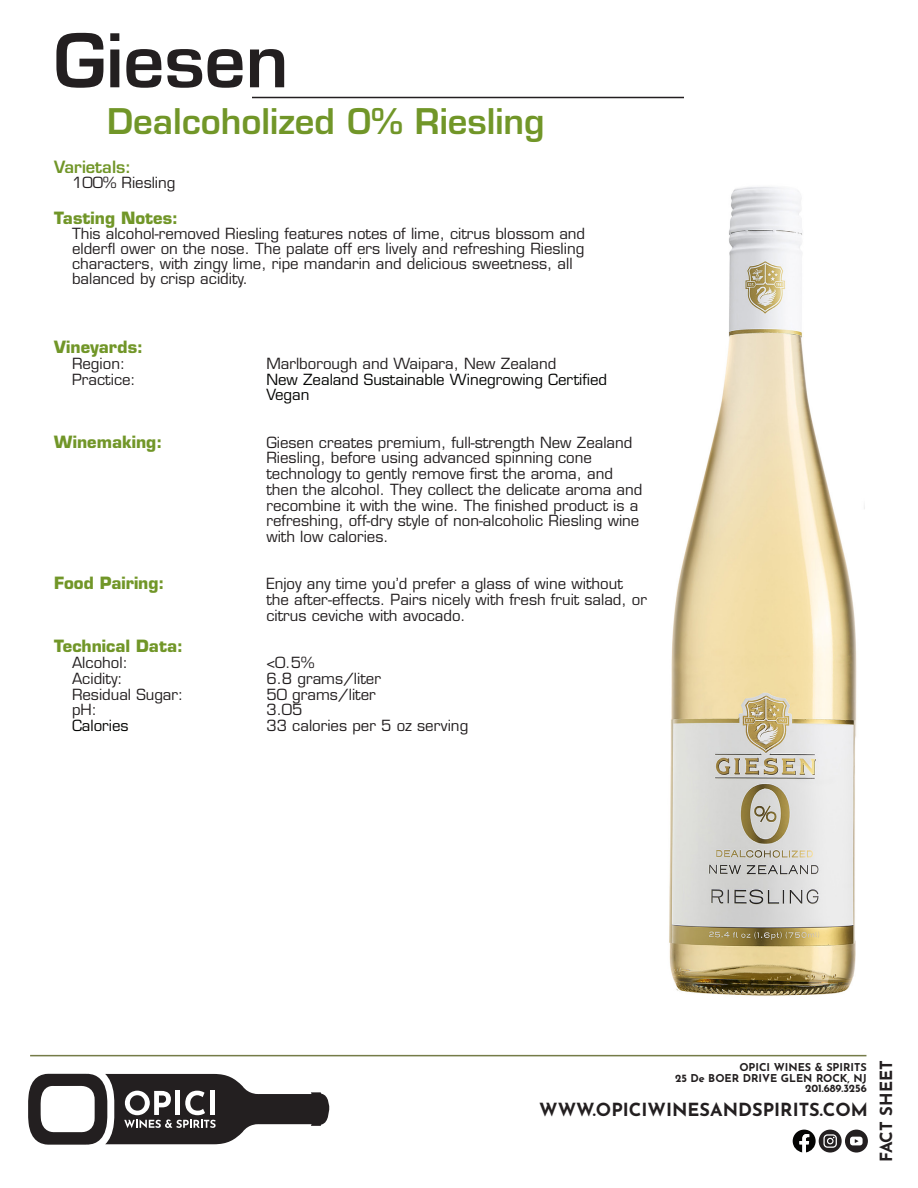
<style>
.page{position:relative;width:918px;height:1188px;background:#fff}
.page>*{position:absolute;margin:0;border:0;box-sizing:border-box;transform-origin:0 0}
.t1{font:600 72px "Eurostile LT Std";color:#231f20}
.t2{font:600 34.5px "Eurostile LT Std";color:#719628}
.t3{font:700 18.15px "Josefin Sans";color:#231f20}
.t4{font:700 16.8px "Josefin Sans";color:#231f20}
.t5{font:700 16.5px "Eurostile LT Std";color:#719628}
.t6{font:600 16.5px "Eurostile LT Std";color:#719628}
.t7{font:15px/15.8px "Eurostile LT Std";color:#231f20}
.t8{font:15px "Eurostile LT Std";color:#040503}
.t9{font:700 10.8px/10.6px "Josefin Sans";color:#231f20;text-align:right}
</style>
<div class="page">
<hr style="left:252px;top:97px;width:432px;height:1px;background:#231f20">
<hr style="left:30px;top:1055px;width:836px;height:1px;background:#757b48">
<svg style="left:28px;top:1074px;width:301px;height:71px"></svg>
<div style="left:819px;top:1130px;width:23px;height:23px;background:#231f20;border-radius:50%"></div>
<div style="left:845px;top:1130px;width:23px;height:23px;background:#231f20;border-radius:50%"></div>
<svg style="left:850px;top:1137px;width:13px;height:8px"></svg>
<svg style="left:823px;top:1134px;width:14px;height:14px"></svg>
<svg style="left:793px;top:1130px;width:23px;height:23px"></svg>
<img style="left:669px;top:187px;width:196px;height:809px">
<p class="t1" style="left:54px;top:16px;width:236px">Giesen</p>
<p class="t2" style="left:107px;top:99px;width:439px">Dealcoholized 0% Riesling</p>
<p class="t6" style="left:54px;top:157px;width:79px">Varietals:</p>
<p class="t7" style="left:72px;top:175px;width:105px">100% Riesling</p>
<p class="t5" style="left:54px;top:208px;width:126px">Tasting Notes:</p>
<p class="t7" style="left:72px;top:226px;width:515px">This alcohol-removed Riesling features notes of lime, citrus blossom and</p>
<p class="t7" style="left:72px;top:241px;width:514px">elderfl ower on the nose. The palate off ers lively and refreshing Riesling</p>
<p class="t7" style="left:72px;top:256px;width:502px">characters, with zingy lime, ripe mandarin and delicious sweetness, all</p>
<p class="t7" style="left:72px;top:271px;width:177px">balanced by crisp acidity.</p>
<p class="t5" style="left:54px;top:337px;width:91px">Vineyards:</p>
<p class="t7" style="left:72px;top:356px;width:55px">Region:</p>
<p class="t7" style="left:72px;top:371px;width:65px">Practice:</p>
<p class="t5" style="left:54px;top:431px;width:110px">Winemaking:</p>
<p class="t5" style="left:54px;top:573px;width:112px">Food Pairing:</p>
<p class="t5" style="left:54px;top:636px;width:130px">Technical Data:</p>
<p class="t7" style="left:72px;top:655px;width:57px">Alcohol:</p>
<p class="t7" style="left:72px;top:671px;width:52px">Acidity:</p>
<p class="t7" style="left:72px;top:686px;width:113px">Residual Sugar:</p>
<p class="t7" style="left:72px;top:702px;width:27px">pH:</p>
<p class="t8" style="left:72px;top:717px;width:58px">Calories</p>
<p class="t7" style="left:266px;top:356px;width:292px">Marlborough and Waipara, New Zealand</p>
<p class="t8" style="left:266px;top:370px;width:342px">New Zealand Sustainable Winegrowing Certified</p>
<p class="t8" style="left:266px;top:386px;width:45px">Vegan</p>
<p class="t7" style="left:266px;top:434px;width:368px">Giesen creates premium, full-strength New Zealand<br>Riesling, before using advanced spinning cone technology to gently remove first the aroma, and</p>
<p class="t7" style="left:266px;top:482px;width:378px">then the alcohol. They collect the delicate aroma and recombine it with the wine. The finished product is a refreshing, off-dry style of non-alcoholic Riesling wine with low calories.</p>
<p class="t7" style="left:266px;top:576px;width:382px">Enjoy any time you’d prefer a glass of wine without the after-effects. Pairs nicely with fresh fruit salad, or citrus ceviche with avocado.</p>
<p class="t7" style="left:266px;top:655px;width:49px">&lt;0.5%</p>
<p class="t7" style="left:266px;top:671px;width:116px">6.8 grams/liter</p>
<p class="t7" style="left:266px;top:686px;width:111px">50 grams/liter</p>
<p class="t7" style="left:266px;top:702px;width:38px">3.05</p>
<p class="t7" style="left:266px;top:718px;width:203px">33 calories per 5 oz serving</p>
<p class="t9" style="left:675px;top:1060px;width:193px">OPICI WINES &amp; SPIRITS<br>25 De BOER DRIVE GLEN ROCK, NJ<br>201.689.3256</p>
<p class="t4" style="left:871px;top:1162px;width:103px;rotate:-90deg">FACT SHEET</p>
<p class="t3" style="left:539px;top:1094px;width:330px">WWW.OPICIWINESANDSPIRITS.COM</p>
</div>
